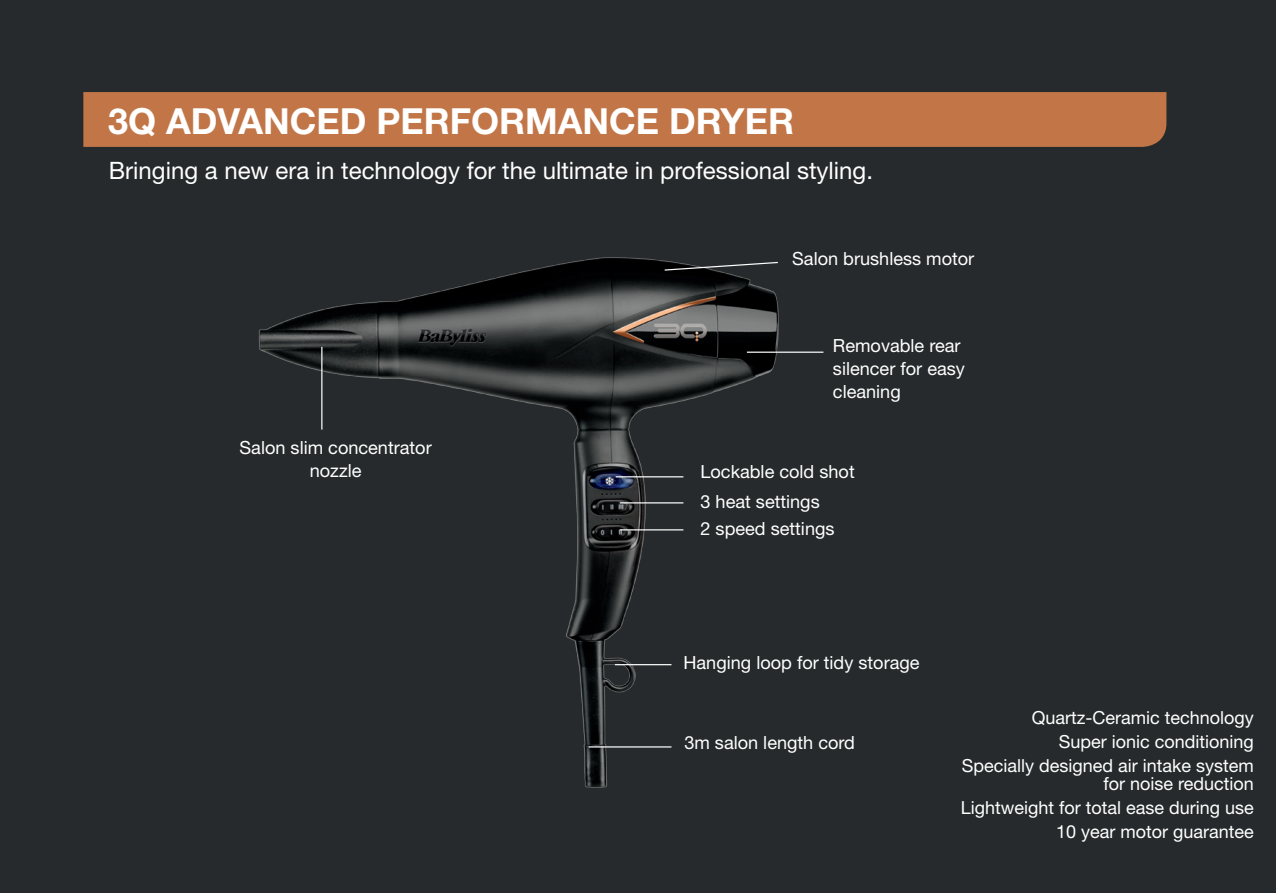
<style>
.page{position:relative;width:1276px;height:893px;background:#262a2c}
.page>*{position:absolute;margin:0;border:0;box-sizing:border-box;transform-origin:0 0}
.t1{font:700 36px "Helvetica Neue LT Std";color:#fff}
.t2{font:24px "Helvetica Neue LT Std";color:#fff}
.t3{font:18px/24px "Helvetica Neue LT Std";color:#fff;text-align:right}
</style>
<div class="page">
<img style="left:258px;top:257px;width:559px;height:531px">
<div style="left:83px;top:92px;width:1083px;height:55px;background:#c27648"></div>
<hr style="left:615px;top:664px;width:56px;height:1px;background:#fff">
<hr style="left:588px;top:746px;width:83px;height:1px;background:#fff">
<hr style="left:321px;top:347px;width:1px;height:83px;background:#fff">
<hr style="left:747px;top:352px;width:76px;height:1px;background:#fff">
<hr style="left:620px;top:502px;width:63px;height:1px;background:#fff">
<svg style="left:663px;top:261px;width:116px;height:10px"></svg>
<hr style="left:615px;top:476px;width:68px;height:1px;background:#fff">
<hr style="left:620px;top:529px;width:63px;height:1px;background:#fff">
<h1 class="t1" style="left:108px;top:99px;width:687px">3Q ADVANCED PERFORMANCE DRYER</h1>
<h2 class="t2" style="left:109px;top:156px;width:766px">Bringing a new era in technology for the ultimate in professional styling.</h2>
<p class="t3" style="left:792px;top:246px;width:184px">Salon brushless motor</p>
<p class="t3" style="left:239px;top:436px;width:194px;line-height:23.1px;text-align:center">Salon slim concentrator nozzle</p>
<p class="t3" style="left:833px;top:334px;width:133px;line-height:23.1px;text-align:left">Removable rear silencer for easy cleaning</p>
<p class="t3" style="left:700px;top:459px;width:156px">Lockable cold shot</p>
<p class="t3" style="left:700px;top:489px;width:121px">3 heat settings</p>
<p class="t3" style="left:700px;top:516px;width:136px">2 speed settings</p>
<p class="t3" style="left:683px;top:651px;width:238px">Hanging loop for tidy storage</p>
<p class="t3" style="left:684px;top:730px;width:172px">3m salon length cord</p>
<p class="t3" style="left:961px;top:705px;width:294px">Quartz-Ceramic technology<br>Super ionic conditioning<br>Specially designed air intake system</p>
<p class="t3" style="left:960px;top:771px;width:295px">for noise reduction<br>Lightweight for total ease during use<br>10 year motor guarantee</p>
</div>
